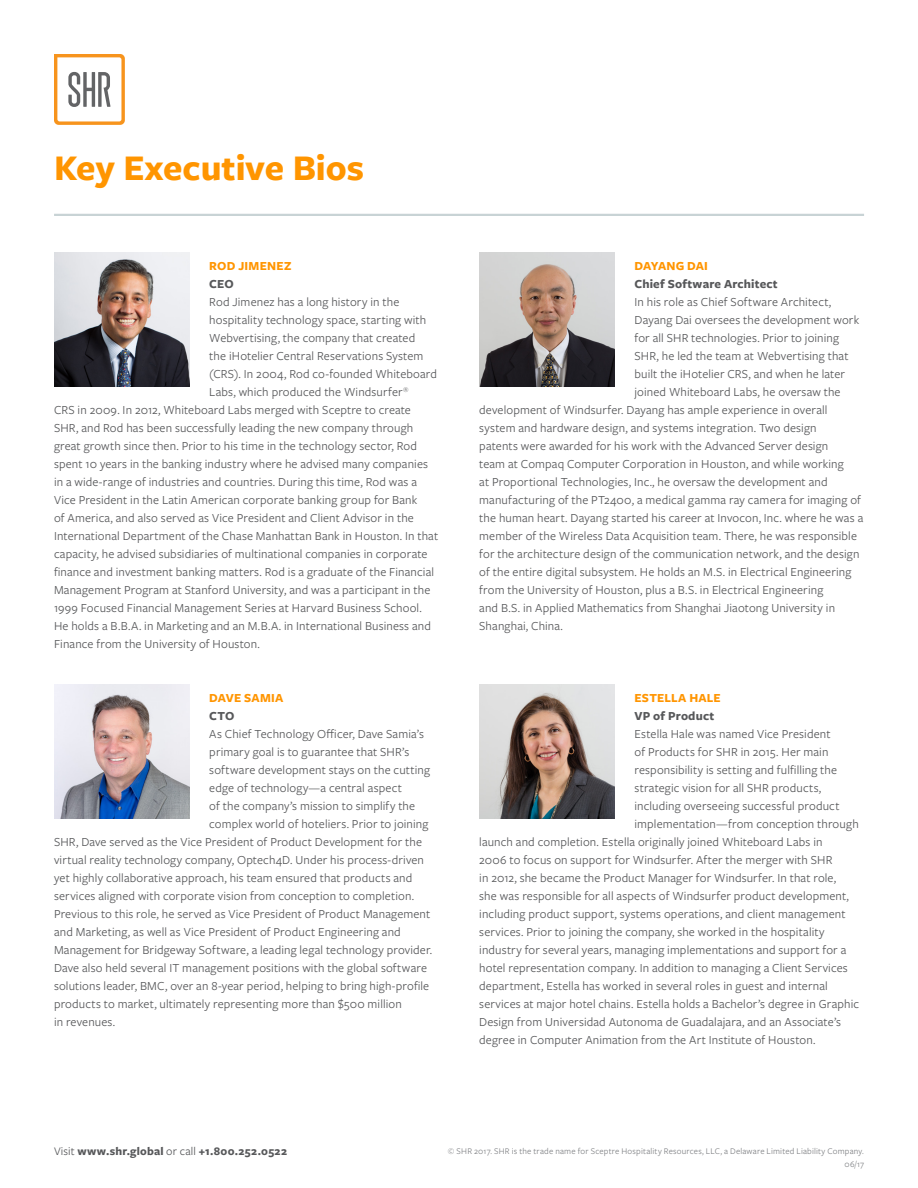
<style>
.page{position:relative;width:918px;height:1188px;background:#fff}
.page>*{position:absolute;margin:0;border:0;box-sizing:border-box;transform-origin:0 0}
.headline-Product_FLY{font:700 37.5px "Freight Sans Pro";color:#ff9500}
.copy{font:12.75px "Freight Sans Pro";letter-spacing:.01em;color:#57585a}
.copy-2{font:700 12.75px "Freight Sans Pro";letter-spacing:.01em;color:#57585a}
.copy-3{font:700 12.75px "Freight Sans Pro";letter-spacing:.015em;color:#ff9500}
.copy-4{font:700 12.75px "Freight Sans Pro";letter-spacing:-.005em;color:#ff9500}
.t1{font:700 12px "Freight Sans Pro";letter-spacing:.02em;color:#57585a}
.t2{font:9px "Freight Sans Pro";letter-spacing:.02em;color:#808285}
.s1{font-weight:400}
</style>
<div class="page">
<svg style="left:54px;top:54px;width:71px;height:71px"></svg>
<img style="left:54px;top:252px;width:135px;height:135px">
<img style="left:54px;top:684px;width:135px;height:135px">
<img style="left:479px;top:252px;width:135px;height:135px">
<img style="left:479px;top:684px;width:135px;height:135px">
<hr style="left:54px;top:214px;width:810px;height:2px;background:#c8d3d5">
<p class="headline-Product_FLY" style="left:54px;top:142px;width:312px">Key Executive Bios</p>
<p class="copy-3" style="left:209px;top:257px;width:84px">ROD JIMENEZ</p>
<p class="copy-2" style="left:209px;top:275px;width:26px">CEO</p>
<p class="copy" style="left:209px;top:293px;width:192px">Rod Jimenez has a long history in the</p>
<p class="copy" style="left:209px;top:311px;width:218px">hospitality technology space, starting with</p>
<p class="copy" style="left:209px;top:329px;width:207px">Webvertising, the company that created</p>
<p class="copy" style="left:209px;top:347px;width:216px">the iHotelier Central Reservations System</p>
<p class="copy" style="left:209px;top:365px;width:229px">(CRS). In 2004, Rod co-founded Whiteboard</p>
<p class="copy" style="left:209px;top:383px;width:201px">Labs, which produced the Windsurfer<sup>®</sup></p>
<p class="copy" style="left:54px;top:401px;width:358px">CRS in 2009. In 2012, Whiteboard Labs merged with Sceptre to create</p>
<p class="copy" style="left:54px;top:419px;width:361px">SHR, and Rod has been successfully leading the new company through</p>
<p class="copy" style="left:54px;top:437px;width:365px">great growth since then. Prior to his time in the technology sector, Rod</p>
<p class="copy" style="left:54px;top:455px;width:376px">spent 10 years in the banking industry where he advised many companies</p>
<p class="copy" style="left:54px;top:473px;width:365px">in a wide-range of industries and countries. During this time, Rod was a</p>
<p class="copy" style="left:54px;top:491px;width:365px">Vice President in the Latin American corporate banking group for Bank</p>
<p class="copy" style="left:54px;top:509px;width:361px">of America, and also served as Vice President and Client Advisor in the</p>
<p class="copy" style="left:54px;top:527px;width:386px">International Department of the Chase Manhattan Bank in Houston. In that</p>
<p class="copy" style="left:54px;top:545px;width:375px">capacity, he advised subsidiaries of multinational companies in corporate</p>
<p class="copy" style="left:54px;top:563px;width:382px">finance and investment banking matters. Rod is a graduate of the Financial</p>
<p class="copy" style="left:54px;top:581px;width:378px">Management Program at Stanford University, and was a participant in the</p>
<p class="copy" style="left:54px;top:599px;width:369px">1999 Focused Financial Management Series at Harvard Business School.</p>
<p class="copy" style="left:54px;top:617px;width:379px">He holds a B.B.A. in Marketing and an M.B.A. in International Business and</p>
<p class="copy" style="left:54px;top:635px;width:207px">Finance from the University of Houston.</p>
<p class="copy-3" style="left:209px;top:689px;width:75px">DAVE SAMIA</p>
<p class="copy-2" style="left:209px;top:707px;width:27px">CTO</p>
<p class="copy" style="left:209px;top:725px;width:216px">As Chief Technology Officer, Dave Samia’s</p>
<p class="copy" style="left:209px;top:743px;width:202px">primary goal is to guarantee that SHR’s</p>
<p class="copy" style="left:209px;top:761px;width:222px">software development stays on the cutting</p>
<p class="copy" style="left:209px;top:779px;width:194px">edge of technology—a central aspect</p>
<p class="copy" style="left:209px;top:797px;width:207px">of the company’s mission to simplify the</p>
<p class="copy" style="left:209px;top:815px;width:221px">complex world of hoteliers. Prior to joining</p>
<p class="copy" style="left:54px;top:833px;width:370px">SHR, Dave served as the Vice President of Product Development for the</p>
<p class="copy" style="left:54px;top:851px;width:372px">virtual reality technology company, Optech4D. Under his process-driven</p>
<p class="copy" style="left:54px;top:869px;width:360px">yet highly collaborative approach, his team ensured that products and</p>
<p class="copy" style="left:54px;top:887px;width:362px">services aligned with corporate vision from conception to completion.</p>
<p class="copy" style="left:54px;top:905px;width:378px">Previous to this role, he served as Vice President of Product Management</p>
<p class="copy" style="left:54px;top:923px;width:348px">and Marketing, as well as Vice President of Product Engineering and</p>
<p class="copy" style="left:54px;top:941px;width:380px">Management for Bridgeway Software, a leading legal technology provider.</p>
<p class="copy" style="left:54px;top:959px;width:375px">Dave also held several IT management positions with the global software</p>
<p class="copy" style="left:54px;top:977px;width:377px">solutions leader, BMC, over an 8-year period, helping to bring high-profile</p>
<p class="copy" style="left:54px;top:995px;width:349px">products to market, ultimately representing more than $500 million</p>
<p class="copy" style="left:54px;top:1013px;width:63px">in revenues.</p>
<p class="copy-4" style="left:635px;top:257px;width:75px">DAYANG DAI</p>
<p class="copy-2" style="left:635px;top:275px;width:145px">Chief Software Architect</p>
<p class="copy" style="left:635px;top:293px;width:198px">In his role as Chief Software Architect,</p>
<p class="copy" style="left:635px;top:311px;width:226px">Dayang Dai oversees the development work</p>
<p class="copy" style="left:635px;top:329px;width:206px">for all SHR technologies. Prior to joining</p>
<p class="copy" style="left:635px;top:347px;width:216px">SHR, he led the team at Webvertising that</p>
<p class="copy" style="left:635px;top:365px;width:212px">built the iHotelier CRS, and when he later</p>
<p class="copy" style="left:635px;top:383px;width:208px">joined Whiteboard Labs, he oversaw the</p>
<p class="copy" style="left:479px;top:401px;width:350px">development of Windsurfer. Dayang has ample experience in overall</p>
<p class="copy" style="left:479px;top:419px;width:339px">system and hardware design, and systems integration. Two design</p>
<p class="copy" style="left:479px;top:437px;width:351px">patents were awarded for his work with the Advanced Server design</p>
<p class="copy" style="left:479px;top:455px;width:366px">team at Compaq Computer Corporation in Houston, and while working</p>
<p class="copy" style="left:479px;top:473px;width:350px">at Proportional Technologies, Inc., he oversaw the development and</p>
<p class="copy" style="left:479px;top:491px;width:383px">manufacturing of the PT2400, a medical gamma ray camera for imaging of</p>
<p class="copy" style="left:479px;top:509px;width:385px">the human heart. Dayang started his career at Invocon, Inc. where he was a</p>
<p class="copy" style="left:479px;top:527px;width:379px">member of the Wireless Data Acquisition team. There, he was responsible</p>
<p class="copy" style="left:479px;top:545px;width:382px">for the architecture design of the communication network, and the design</p>
<p class="copy" style="left:479px;top:563px;width:374px">of the entire digital subsystem. He holds an M.S. in Electrical Engineering</p>
<p class="copy" style="left:479px;top:581px;width:346px">from the University of Houston, plus a B.S. in Electrical Engineering</p>
<p class="copy" style="left:479px;top:599px;width:357px">and B.S. in Applied Mathematics from Shanghai Jiaotong University in</p>
<p class="copy" style="left:479px;top:617px;width:85px">Shanghai, China.</p>
<p class="copy-3" style="left:635px;top:689px;width:88px">ESTELLA HALE</p>
<p class="copy-2" style="left:635px;top:707px;width:81px">VP of Product</p>
<p class="copy" style="left:635px;top:725px;width:198px">Estella Hale was named Vice President</p>
<p class="copy" style="left:635px;top:743px;width:195px">of Products for SHR in 2015. Her main</p>
<p class="copy" style="left:635px;top:761px;width:204px">responsibility is setting and fulfilling the</p>
<p class="copy" style="left:635px;top:779px;width:188px">strategic vision for all SHR products,</p>
<p class="copy" style="left:635px;top:797px;width:207px">including overseeing successful product</p>
<p class="copy" style="left:635px;top:815px;width:226px">implementation—from conception through</p>
<p class="copy" style="left:479px;top:833px;width:345px">launch and completion. Estella originally joined Whiteboard Labs in</p>
<p class="copy" style="left:479px;top:851px;width:355px">2006 to focus on support for Windsurfer. After the merger with SHR</p>
<p class="copy" style="left:479px;top:869px;width:358px">in 2012, she became the Product Manager for Windsurfer. In that role,</p>
<p class="copy" style="left:479px;top:887px;width:371px">she was responsible for all aspects of Windsurfer product development,</p>
<p class="copy" style="left:479px;top:905px;width:368px">including product support, systems operations, and client management</p>
<p class="copy" style="left:479px;top:923px;width:347px">services. Prior to joining the company, she worked in the hospitality</p>
<p class="copy" style="left:479px;top:941px;width:369px">industry for several years, managing implementations and support for a</p>
<p class="copy" style="left:479px;top:959px;width:370px">hotel representation company. In addition to managing a Client Services</p>
<p class="copy" style="left:479px;top:977px;width:350px">department, Estella has worked in several roles in guest and internal</p>
<p class="copy" style="left:479px;top:995px;width:381px">services at major hotel chains. Estella holds a Bachelor’s degree in Graphic</p>
<p class="copy" style="left:479px;top:1013px;width:363px">Design from Universidad Autonoma de Guadalajara, and an Associate’s</p>
<p class="copy" style="left:479px;top:1031px;width:338px">degree in Computer Animation from the Art Institute of Houston.</p>
<p class="t1" style="left:54px;top:1143px;width:235px"><span class="s1">Visit</span> www.shr.global <span class="s1">or call</span> +1.800.252.0522</p>
<p class="t2" style="left:448px;top:1145px;width:418px">© SHR 2017. SHR is the trade name for Sceptre Hospitality Resources, LLC, a Delaware Limited Liability Company.</p>
<p class="t2" style="left:845px;top:1158px;width:21px">06/17</p>
</div>
